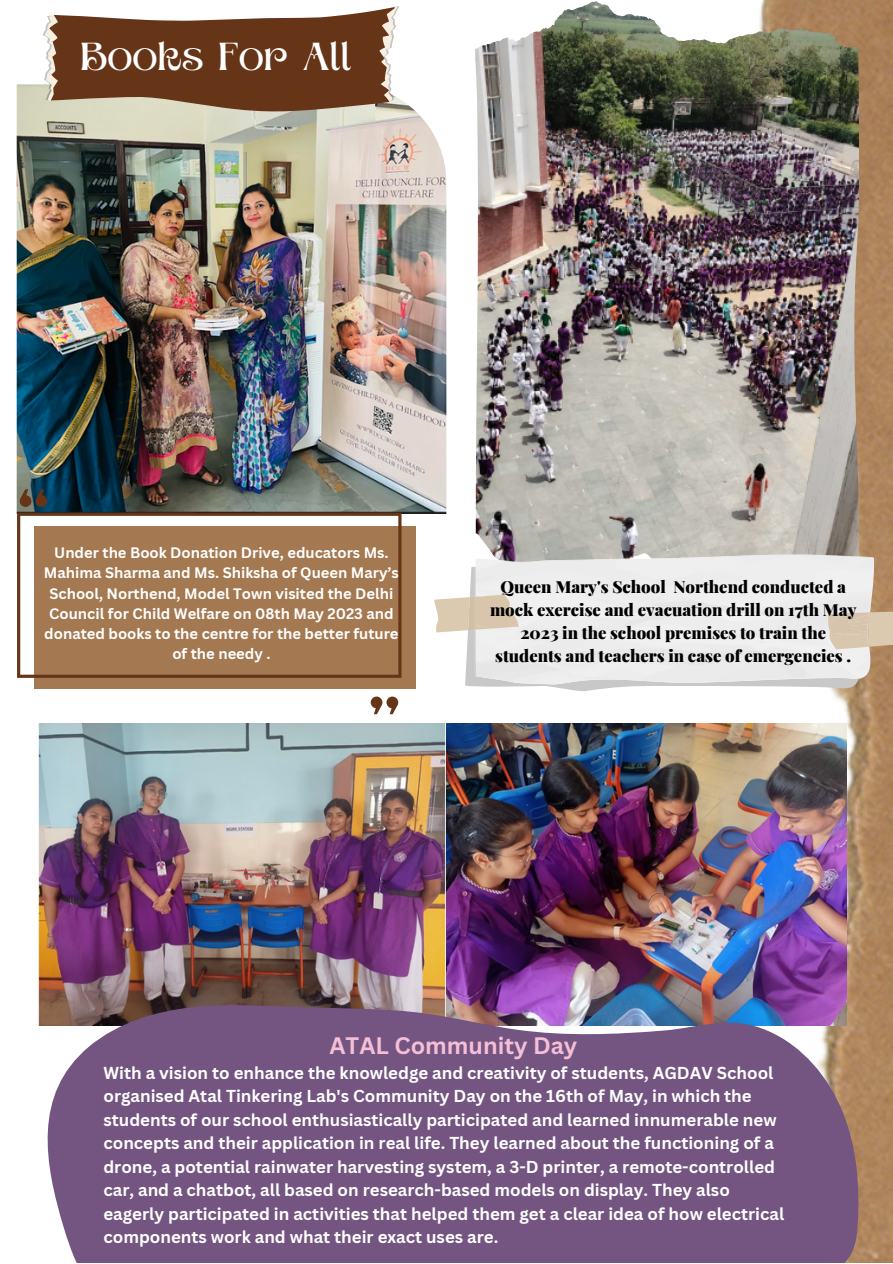
<style>
.page{position:relative;width:893px;height:1264px;background:#fff}
.page>*{position:absolute;margin:0;border:0;box-sizing:border-box;transform-origin:0 0}
.t1{font:39px "Aprila";color:#fff}
.t2{font:700 23.25px "Canva Sans";color:#f5bfd7}
.t3{font:700 16.8px "Canva Sans";color:#fff}
.t4{font:900 16.65px/22.8px "Playfair Display";color:#000;text-align:center}
.t5{font:700 14.7px/20.2px "Canva Sans";color:#fff;text-align:center}
</style>
<div class="page">
<img style="left:39px;top:723px;width:661px;height:280px">
<img style="left:700px;top:0;width:192px;height:1262px">
<img style="left:475px;top:57px;width:298px;height:496px">
<img style="left:17px;top:84px;width:429px;height:430px">
<div style="left:34px;top:526px;width:382px;height:162px;background:#a47951"></div>
<svg style="left:17px;top:489px;width:384px;height:225px"></svg>
<svg style="left:465px;top:683px;width:393px;height:8px"></svg>
<svg style="left:434px;top:554px;width:458px;height:129px"></svg>
<svg style="left:43px;top:6px;width:356px;height:106px;background:#866048"></svg>
<svg style="left:38px;top:1003px;width:821px;height:259px;background:#7a5d85"></svg>
<p class="t1" style="left:80px;top:41px;width:273px">Books For All</p>
<p class="t5" style="left:44px;top:542px;width:356px">Under the Book Donation Drive, educators Ms.<br>Mahima Sharma and Ms. Shiksha of Queen Mary’s School, Northend, Model Town visited the Delhi Council for Child Welfare on 08th May 2023 and donated books to the centre for the better future of the needy .</p>
<p class="t4" style="left:490px;top:574px;width:368px">Queen Mary's School Northend conducted a mock exercise and evacuation drill on 17th May 2023 in the school premises to train the students and teachers in case of emergencies .</p>
<p class="t2" style="left:329px;top:1029px;width:249px">ATAL Community Day</p>
<p class="t3" style="left:103px;top:1060px;width:671px">With a vision to enhance the knowledge and creativity of students, AGDAV School</p>
<p class="t3" style="left:103px;top:1084px;width:649px">organised Atal Tinkering Lab's Community Day on the 16th of May, in which the</p>
<p class="t3" style="left:103px;top:1107px;width:674px">students of our school enthusiastically participated and learned innumerable new</p>
<p class="t3" style="left:103px;top:1131px;width:672px">concepts and their application in real life. They learned about the functioning of a</p>
<p class="t3" style="left:103px;top:1154px;width:673px">drone, a potential rainwater harvesting system, a 3-D printer, a remote-controlled</p>
<p class="t3" style="left:103px;top:1178px;width:627px">car, and a chatbot, all based on research-based models on display. They also</p>
<p class="t3" style="left:103px;top:1201px;width:682px">eagerly participated in activities that helped them get a clear idea of how electrical</p>
<p class="t3" style="left:103px;top:1225px;width:396px">components work and what their exact uses are.</p>
</div>
